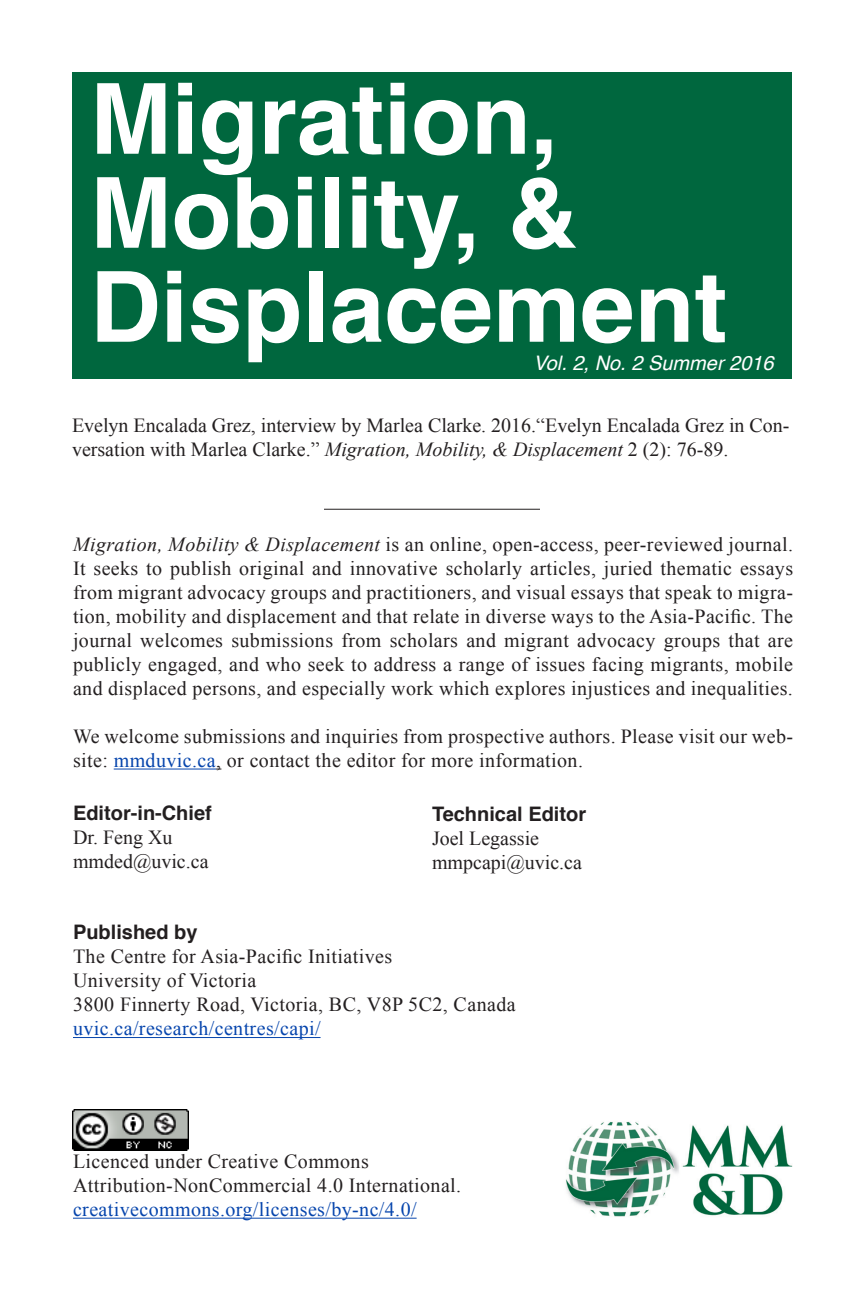
<style>
.page{position:relative;width:864px;height:1296px;background:#fff}
.page>*{position:absolute;margin:0;border:0;box-sizing:border-box;transform-origin:0 0}
.Cover_Title{font:700 98px "Helvetica";color:#fff}
.Cover_Text{font:20px/24px "Times New Roman";letter-spacing:.02em;color:#231f20;text-align:justify}
.Cover_Citation{font:20px/24px "Times New Roman";color:#231f20}
.Cover_Text-2{font:20px "Times New Roman";letter-spacing:.02em;color:#0645ad}
.Cover_Editor{font:20px "Times New Roman";color:#231f20}
.Cover_Editor-2{font:700 20px "Helvetica";color:#231f20}
.Cover_Issue{font:italic 20px "Helvetica";color:#fff}
.Cover_Text-3{font:700 20px "Helvetica";color:#231f20}
.s1{font-style:italic}
.s2{color:#0645ad}
</style>
<div class="page">
<hr style="left:73px;top:1037px;width:248px;height:1px;background:#0645ad">
<div style="left:72px;top:72px;width:720px;height:307px;background:#00673e"></div>
<hr style="left:114px;top:769px;width:102px;height:1px;background:#0645ad">
<hr style="left:324px;top:509px;width:216px;height:1px;background:#231f20">
<hr style="left:73px;top:1218px;width:344px;height:1px;background:#0645ad">
<img style="left:72px;top:1110px;width:117px;height:41px">
<img style="left:566px;top:1121px;width:227px;height:96px">
<p class="Cover_Title" style="left:90px;top:40px;width:470px">Migration,</p>
<p class="Cover_Title" style="left:90px;top:134px;width:490px">Mobility, &amp;</p>
<p class="Cover_Title" style="left:90px;top:228px;width:639px">Displacement</p>
<p class="Cover_Issue" style="left:534px;top:347px;width:242px">Vol. 2, No. 2 Summer 2016</p>
<p class="Cover_Citation" style="left:72px;top:413px;width:719px">Evelyn Encalada Grez, interview by Marlea Clarke. 2016.“Evelyn Encalada Grez in Con&shy;versation with Marlea Clarke.” <span class="s1">Migration, Mobility, &amp; Displacement</span> 2 (2): 76-89.</p>
<p class="Cover_Text" style="left:73px;top:532px;width:722px"><span class="s1">Migration, Mobility &amp; Displacement</span> is an online, open-access, peer-reviewed journal.<br>It seeks to publish original and innovative scholarly articles, juried thematic essays from migrant advocacy groups and practitioners, and visual essays that speak to migra&shy;tion, mobility and displacement and that relate in diverse ways to the Asia-Pacific. The journal welcomes submissions from scholars and migrant advocacy groups that are publicly engaged, and who seek to address a range of issues facing migrants, mobile and displaced persons, and especially work which explores injustices and inequalities.</p>
<p class="Cover_Text" style="left:73px;top:724px;width:721px">We welcome submissions and inquiries from prospective authors. Please visit our web&shy;site: <span class="s2">mmduvic.ca</span>, or contact the editor for more information.</p>
<p class="Cover_Editor-2" style="left:73px;top:797px;width:140px">Editor-in-Chief</p>
<p class="Cover_Editor" style="left:73px;top:824px;width:101px">Dr. Feng Xu</p>
<p class="Cover_Editor" style="left:73px;top:848px;width:137px">mmded@uvic.ca</p>
<p class="Cover_Editor-2" style="left:432px;top:797px;width:156px">Technical Editor</p>
<p class="Cover_Editor" style="left:432px;top:824px;width:109px">Joel Legassie</p>
<p class="Cover_Editor" style="left:432px;top:848px;width:152px">mmpcapi@uvic.ca</p>
<p class="Cover_Text-3" style="left:73px;top:916px;width:126px">Published by</p>
<p class="Cover_Text" style="left:73px;top:944px;width:321px">The Centre for Asia-Pacific Initiatives</p>
<p class="Cover_Text" style="left:73px;top:968px;width:185px">University of Victoria</p>
<p class="Cover_Text" style="left:73px;top:992px;width:444px">3800 Finnerty Road, Victoria, BC, V8P 5C2, Canada</p>
<p class="Cover_Text-2" style="left:73px;top:1015px;width:249px">uvic.ca/research/centres/capi/</p>
<p class="Cover_Text" style="left:73px;top:1149px;width:297px">Licenced under Creative Commons</p>
<p class="Cover_Text" style="left:73px;top:1173px;width:390px">Attribution-NonCommercial 4.0 International.</p>
<p class="Cover_Text-2" style="left:73px;top:1196px;width:345px">creativecommons.org/licenses/by-nc/4.0/</p>
</div>
